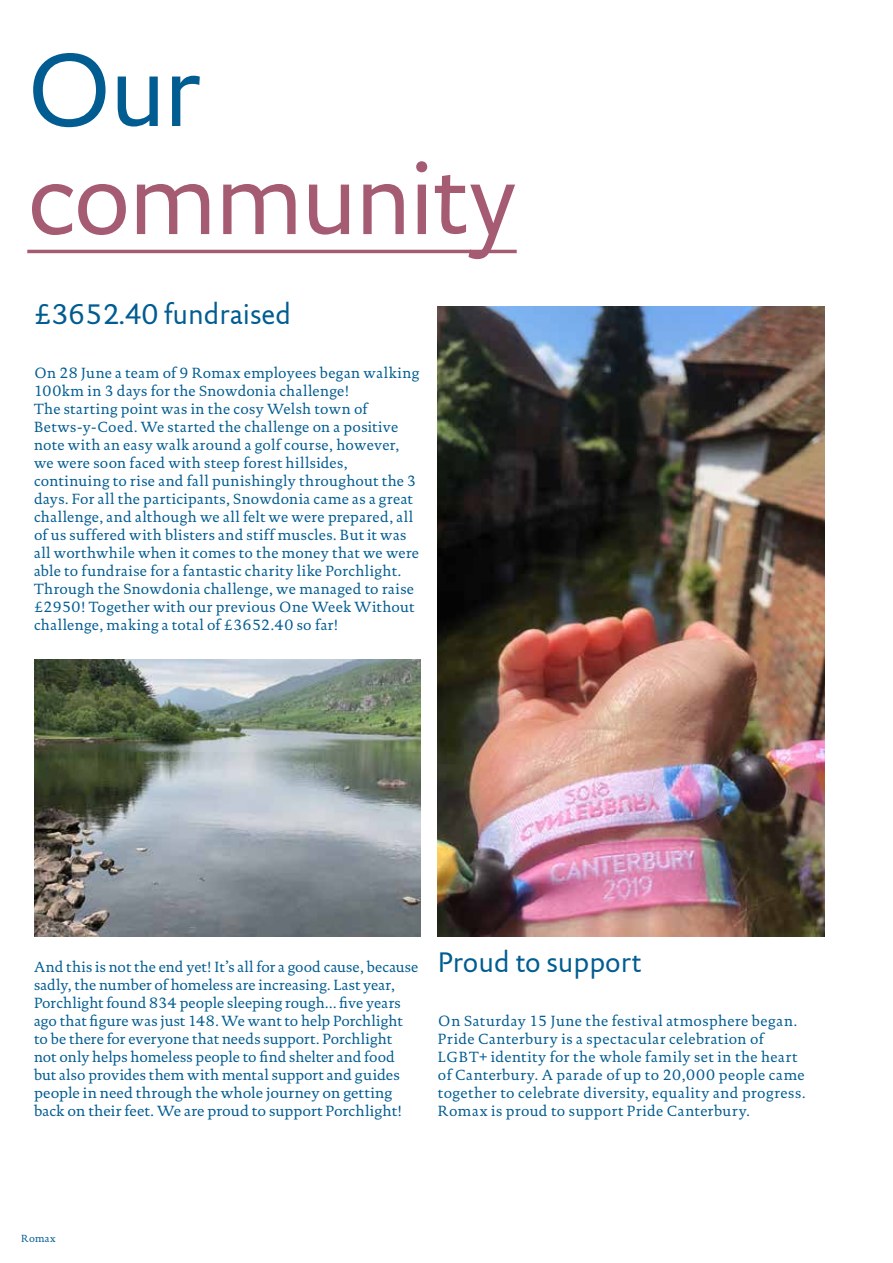
<style>
.page{position:relative;width:893px;height:1263px;background:#fff}
.page>*{position:absolute;margin:0;border:0;box-sizing:border-box;transform-origin:0 0}
.t1{font:105px "DTL Documenta Sans TOT";letter-spacing:-.035em;color:#a55c73}
.t2{font:105px "DTL Documenta Sans TOT";color:#005c91}
.t3{font:28.5px "DTL Documenta Sans TOT";color:#005c91}
.t4{font:15px/18px "DTL Documenta TOT";letter-spacing:.02em;color:#005c91}
.t5{font:10.5px "DTL Documenta TOT";letter-spacing:.03em;color:#005c91}
</style>
<div class="page">
<hr style="left:27px;top:250px;width:490px;height:3px;background:#a55c73">
<img style="left:438px;top:306px;width:387px;height:630px">
<img style="left:34px;top:659px;width:387px;height:277px">
<h1 class="t2" style="left:27px;top:26px;width:174px">Our</h1>
<h1 class="t1" style="left:27px;top:134px;width:491px">community</h1>
<h2 class="t3" style="left:34px;top:297px;width:259px">£3652.40 fundraised</h2>
<p class="t4" style="left:34px;top:364px;width:387px">On 28 June a team of 9 Romax employees began walking 100km in 3 days for the Snowdonia challenge!<br>The starting point was in the cosy Welsh town of Betws-y-Coed. We started the challenge on a positive note with an easy walk around a golf course, however, we were soon faced with steep forest hillsides, continuing to rise and fall punishingly throughout the 3 days. For all the participants, Snowdonia came as a great challenge, and although we all felt we were prepared, all of us suffered with blisters and stiff muscles. But it was all worthwhile when it comes to the money that we were able to fundraise for a fantastic charity like Porchlight.<br>Through the Snowdonia challenge, we managed to raise £2950! Together with our previous One Week Without challenge, making a total of £3652.40 so far!</p>
<p class="t4" style="left:34px;top:958px;width:386px">And this is not the end yet! It’s all for a good cause, because sadly, the number of homeless are increasing. Last year, Porchlight found 834 people sleeping rough... five years ago that figure was just 148. We want to help Porchlight to be there for everyone that needs support. Porchlight<br>not only helps homeless people to find shelter and food but also provides them with mental support and guides people in need through the whole journey on getting back on their feet. We are proud to support Porchlight!</p>
<h2 class="t3" style="left:438px;top:945px;width:205px">Proud to support</h2>
<p class="t4" style="left:438px;top:1012px;width:369px">On Saturday 15 June the festival atmosphere began.<br>Pride Canterbury is a spectacular celebration of LGBT+ identity for the whole family set in the heart of Canterbury. A parade of up to 20,000 people came together to celebrate diversity, equality and progress.<br>Romax is proud to support Pride Canterbury.</p>
<p class="t5" style="left:21px;top:1232px;width:36px">Romax</p>
</div>
